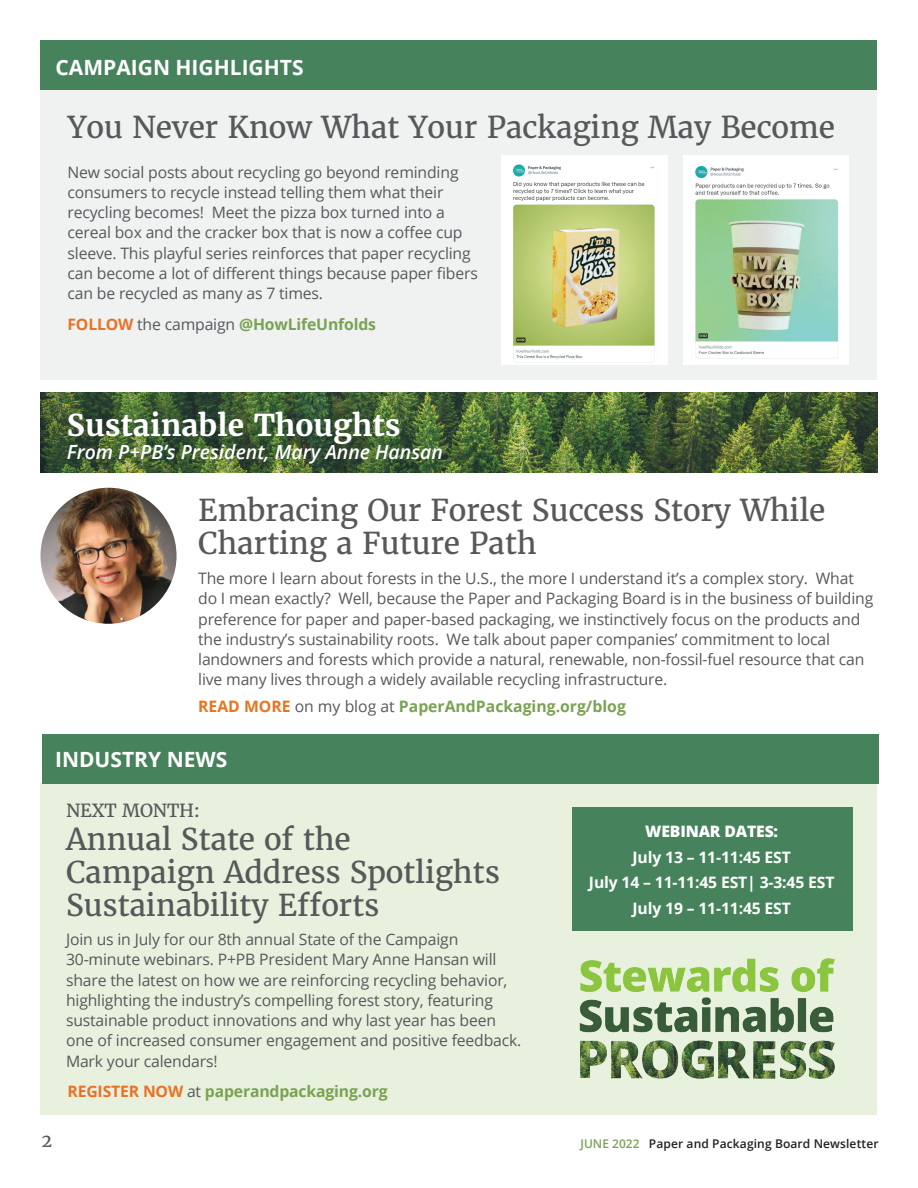
<style>
.page{position:relative;width:918px;height:1188px;background:#fff}
.page>*{position:absolute;margin:0;border:0;box-sizing:border-box;transform-origin:0 0}
.t1{font:30px/33px "Merriweather";letter-spacing:-.01em;color:#57585a}
.t2{font:700 30px "Merriweather";color:#fff}
.t3{font:700 21px "Open Sans";color:#fff}
.t4{font:italic 600 19.5px "Open Sans";color:#fff}
.t5{font:18px "Merriweather";letter-spacing:-.01em;color:#57585a}
.t6{font:15.75px/20.2px "Open Sans";letter-spacing:-.01em;color:#57585a}
.t7{font:700 15.75px "Open Sans";letter-spacing:-.01em;color:#7aa253}
.t8{font:700 15.75px/25.5px "Open Sans";letter-spacing:-.01em;color:#fff;text-align:center}
.t9{font:800 15.75px "Open Sans";letter-spacing:-.01em;color:#fff}
.t10{font:600 12px "Open Sans";letter-spacing:.01em;color:#231f20}
.s1{color:#e87224}
.s2{font-weight:400;color:#57585a}
.s3{color:#e9731e}
.s4{color:#7aa253}
</style>
<div class="page">
<div style="left:40px;top:783px;width:838px;height:332px;background:#e8f1de"></div>
<div style="left:572px;top:808px;width:281px;height:123px;background:#46835c"></div>
<div style="left:40px;top:88px;width:838px;height:292px;background:#f0f1f1"></div>
<div style="left:40px;top:40px;width:838px;height:50px;background:#46835c"></div>
<img style="left:40px;top:393px;width:837px;height:80px">
<img style="left:40px;top:488px;width:137px;height:136px;border-radius:68px">
<div style="left:42px;top:735px;width:837px;height:49px;background:#46835c"></div>
<div style="left:501px;top:156px;width:166px;height:209px;background:#fff"></div>
<img style="left:513px;top:164px;width:142px;height:199px">
<div style="left:683px;top:156px;width:166px;height:209px;background:#fff"></div>
<img style="left:695px;top:166px;width:144px;height:193px">
<img style="left:579px;top:958px;width:256px;height:121px">
<h2 class="t3" style="left:56px;top:52px;width:250px">CAMPAIGN HIGHLIGHTS</h2>
<h1 class="t1" style="left:68px;top:110px;width:769px">You Never Know What Your Packaging May Become</h1>
<p class="t6" style="left:68px;top:161px;width:412px">New social posts about recycling go beyond reminding consumers to recycle instead telling them what their recycling becomes! Meet the pizza box turned into a cereal box and the cracker box that is now a coffee cup sleeve. This playful series reinforces that paper recycling can become a lot of different things because paper fibers can be recycled as many as 7 times.</p>
<p class="t7" style="left:68px;top:313px;width:310px"><span class="s1">FOLLOW</span> <span class="s2">the campaign</span> @HowLifeUnfolds</p>
<h1 class="t2" style="left:67px;top:406px;width:335px">Sustainable Thoughts</h1>
<p class="t4" style="left:67px;top:438px;width:378px">From P+PB’s President, Mary Anne Hansan</p>
<h1 class="t1" style="left:198px;top:493px;width:629px">Embracing Our Forest Success Story While<br>Charting a Future Path</h1>
<p class="t6" style="left:198px;top:568px;width:677px">The more I learn about forests in the U.S., the more I understand it’s a complex story. What do I mean exactly? Well, because the Paper and Packaging Board is in the business of building preference for paper and paper-based packaging, we instinctively focus on the products and the industry’s sustainability roots. We talk about paper companies’ commitment to local landowners and forests which provide a natural, renewable, non-fossil-fuel resource that can live many lives through a widely available recycling infrastructure.</p>
<p class="t7" style="left:198px;top:695px;width:429px"><span class="s3">READ MORE</span> <span class="s2">on my blog at</span> PaperAndPackaging.org/blog</p>
<h2 class="t3" style="left:55px;top:745px;width:174px">INDUSTRY NEWS</h2>
<p class="t5" style="left:66px;top:799px;width:136px">NEXT MONTH:</p>
<h1 class="t1" style="left:66px;top:823px;width:436px">Annual State of the<br>Campaign Address Spotlights<br>Sustainability Efforts</h1>
<p class="t6" style="left:66px;top:929px;width:457px">Join us in July for our 8th annual State of the Campaign 30-minute webinars. P+PB President Mary Anne Hansan will share the latest on how we are reinforcing recycling behavior, highlighting the industry’s compelling forest story, featuring sustainable product innovations and why last year has been one of increased consumer engagement and positive feedback.<br>Mark your calendars!</p>
<p class="t7" style="left:67px;top:1080px;width:322px"><span class="s1">REGISTER NOW</span> <span class="s2">at</span> paperandpackaging.org</p>
<p class="t9" style="left:645px;top:819px;width:134px">WEBINAR DATES:</p>
<p class="t8" style="left:589px;top:844px;width:247px">July 13 – 11-11:45 EST<br>July 14 – 11-11:45 EST| 3-3:45 EST<br>July 19 – 11-11:45 EST</p>
<p class="t5" style="left:42px;top:1129px;width:12px">2</p>
<p class="t10" style="left:580px;top:1135px;width:300px"><span class="s4">JUNE 2022</span> Paper and Packaging Board Newsletter</p>
</div>
